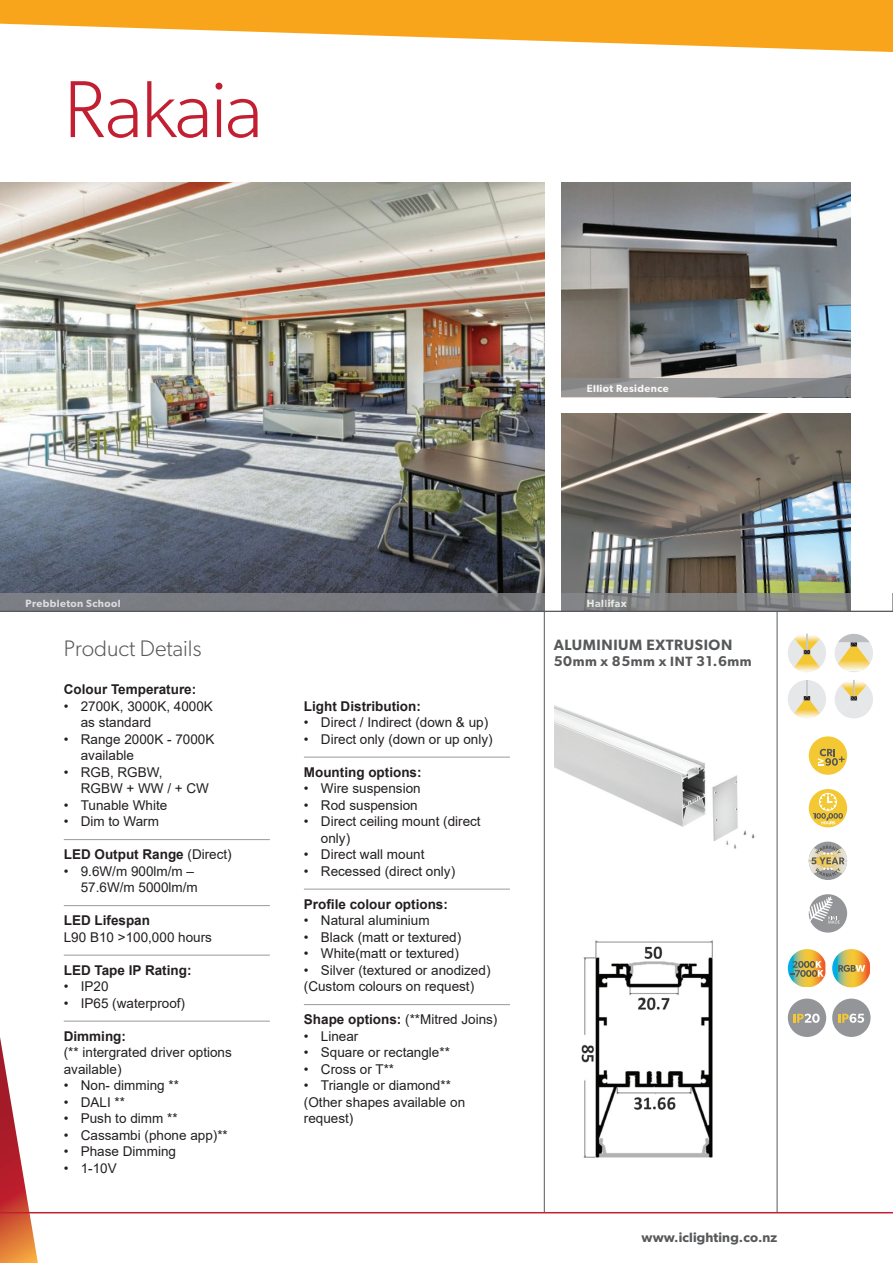
<style>
.page{position:relative;width:893px;height:1263px;background:#fff}
.page>*{position:absolute;margin:0;border:0;box-sizing:border-box;transform-origin:0 0}
.t1{font:300 81px "Gibson";letter-spacing:-.025em;color:#c21f32}
.t2{font:300 22.5px "Gibson";color:#57585a}
.t3{font:600 15px "Gibson";letter-spacing:.04em;color:#57585a}
.t4{font:13.5px/16.5px "Arial";color:#231f20}
.t5{font:700 13.5px "Arial";color:#231f20}
.t6{font:600 13.5px "Gibson";letter-spacing:.01em;color:#57585a}
.t7{font:600 10.5px "Gibson";letter-spacing:.04em;color:#fff}
.s1{font-weight:400}
.s2{font-weight:700}
.s3{font-size:14.25px}
</style>
<div class="page">
<svg style="left:0;top:1037px;width:50px;height:226px"></svg>
<hr style="left:64px;top:839px;width:206px;height:1px;background:#97999c">
<hr style="left:64px;top:905px;width:206px;height:1px;background:#97999c">
<hr style="left:64px;top:955px;width:206px;height:1px;background:#97999c">
<hr style="left:64px;top:1021px;width:206px;height:1px;background:#97999c">
<hr style="left:304px;top:757px;width:206px;height:1px;background:#97999c">
<hr style="left:304px;top:889px;width:206px;height:1px;background:#97999c">
<hr style="left:304px;top:1004px;width:206px;height:1px;background:#97999c">
<img style="left:0;top:183px;width:544px;height:410px">
<img style="left:561px;top:183px;width:289px;height:195px">
<img style="left:561px;top:414px;width:289px;height:179px">
<img style="left:555px;top:705px;width:200px;height:144px">
<img style="left:581px;top:940px;width:132px;height:218px">
<svg style="left:561px;top:593px;width:289px;height:18px;background:#818282"></svg>
<svg style="left:561px;top:378px;width:289px;height:19px;background:#909092"></svg>
<div style="left:0;top:593px;width:544px;height:18px;background:#797b81"></div>
<svg style="left:892px;top:593px;width:1px;height:18px"></svg>
<svg style="left:0;top:0;width:893px;height:52px;fill:#f9a51b"></svg>
<hr style="left:0;top:611px;width:893px;height:1px;background:#57585a">
<hr style="left:777px;top:612px;width:1px;height:601px;background:#57585a">
<hr style="left:544px;top:612px;width:1px;height:601px;background:#57585a">
<hr style="left:0;top:1212px;width:893px;height:1px;background:#c21f32">
<svg style="left:788px;top:634px;width:38px;height:38px"></svg>
<svg style="left:835px;top:634px;width:38px;height:38px"></svg>
<svg style="left:788px;top:680px;width:38px;height:38px"></svg>
<svg style="left:835px;top:680px;width:38px;height:38px"></svg>
<svg style="left:809px;top:842px;width:38px;height:38px"></svg>
<div style="left:809px;top:789px;width:38px;height:38px;background:#f3c832;border-radius:50%"></div>
<svg style="left:813px;top:793px;width:30px;height:31px"></svg>
<svg style="left:832px;top:949px;width:38px;height:38px"></svg>
<div style="left:809px;top:894px;width:38px;height:38px;background:#939598;border-radius:50%"></div>
<svg style="left:809px;top:896px;width:31px;height:28px"></svg>
<div style="left:809px;top:736px;width:38px;height:39px;background:#f3c832;border-radius:50%"></div>
<svg style="left:818px;top:749px;width:27px;height:17px"></svg>
<div style="left:788px;top:998px;width:38px;height:39px;background:#939598;border-radius:50%"></div>
<svg style="left:793px;top:1013px;width:27px;height:10px"></svg>
<svg style="left:788px;top:949px;width:37px;height:38px"></svg>
<div style="left:832px;top:998px;width:39px;height:39px;background:#939598;border-radius:50%"></div>
<svg style="left:838px;top:1013px;width:26px;height:10px"></svg>
<h1 class="t1" style="left:64px;top:60px;width:201px">Rakaia</h1>
<p class="t7" style="left:587px;top:382px;width:83px">Elliot Residence</p>
<p class="t7" style="left:26px;top:597px;width:97px">Prebbleton School</p>
<h2 class="t2" style="left:64px;top:634px;width:139px">Product Details</h2>
<p class="t5" style="left:64px;top:680px;width:134px">Colour Temperature:</p>
<p class="t4" style="left:81px;top:697px;width:134px;text-indent:-17px">• 2700K, 3000K, 4000K as standard</p>
<p class="t4" style="left:81px;top:730px;width:135px;text-indent:-17px">• Range 2000K - 7000K available</p>
<p class="t4" style="left:81px;top:763px;width:130px;text-indent:-17px">• RGB, RGBW,<br>RGBW + WW / + CW</p>
<p class="t4" style="left:64px;top:796px;width:105px">• Tunable White</p>
<p class="t4" style="left:64px;top:813px;width:97px">• Dim to Warm</p>
<p class="t5" style="left:64px;top:845px;width:169px">LED Output Range <span class="s1">(Direct)</span></p>
<p class="t4" style="left:64px;top:862px;width:136px;text-align:right">• 9.6W/m 900lm/m –<br>57.6W/m 5000lm/m</p>
<p class="t5" style="left:64px;top:911px;width:88px">LED Lifespan</p>
<p class="t4" style="left:64px;top:928px;width:150px">L90 B10 &gt;100,000 hours</p>
<p class="t5" style="left:64px;top:960px;width:129px">LED Tape IP Rating:</p>
<p class="t4" style="left:64px;top:978px;width:46px">• IP20</p>
<p class="t4" style="left:64px;top:994px;width:123px">• IP65 (waterproof)</p>
<p class="t5" style="left:64px;top:1026px;width:64px">Dimming:</p>
<p class="t4" style="left:64px;top:1044px;width:170px">(** intergrated driver options available)</p>
<p class="t4" style="left:64px;top:1077px;width:117px">• Non- dimming **</p>
<p class="t4" style="left:64px;top:1093px;width:63px">• DALI **</p>
<p class="t4" style="left:64px;top:1110px;width:115px">• Push to dimm **</p>
<p class="t4" style="left:64px;top:1126px;width:166px">• Cassambi (phone app)**</p>
<p class="t4" style="left:64px;top:1143px;width:114px">• Phase Dimming</p>
<p class="t4" style="left:64px;top:1159px;width:55px">• 1-10V</p>
<p class="t5" style="left:304px;top:696px;width:118px">Light Distribution:</p>
<p class="t4" style="left:304px;top:714px;width:186px">• Direct / Indirect (down &amp; up)</p>
<p class="t4" style="left:304px;top:730px;width:190px">• Direct only (down or up only)</p>
<p class="t5" style="left:304px;top:762px;width:119px">Mounting options:</p>
<p class="t4" style="left:304px;top:780px;width:118px">• Wire suspension</p>
<p class="t4" style="left:304px;top:796px;width:115px">• Rod suspension</p>
<p class="t4" style="left:321px;top:813px;width:161px;text-indent:-17px">• Direct ceiling mount (direct only)</p>
<p class="t4" style="left:304px;top:846px;width:122px">• Direct wall mount</p>
<p class="t4" style="left:304px;top:862px;width:153px">• Recessed (direct only)</p>
<p class="t5" style="left:304px;top:894px;width:146px">Profile colour options:</p>
<p class="t4" style="left:304px;top:912px;width:127px">• Natural aluminium</p>
<p class="t4" style="left:304px;top:928px;width:159px">• Black (matt or textured)</p>
<p class="t4" style="left:304px;top:945px;width:157px">• White(matt or textured)</p>
<p class="t4" style="left:304px;top:961px;width:188px">• Silver (textured or anodized) (Custom colours on request)</p>
<p class="t4" style="left:304px;top:1011px;width:195px"><span class="s2">Shape options:</span> (**Mitred Joins)</p>
<p class="t4" style="left:304px;top:1027px;width:56px">• Linear</p>
<p class="t4" style="left:304px;top:1044px;width:148px">• Square or rectangle**</p>
<p class="t4" style="left:304px;top:1060px;width:92px">• Cross or T**</p>
<p class="t4" style="left:304px;top:1077px;width:163px">• Triangle or diamond** (Other shapes available on request)</p>
<p class="t7" style="left:587px;top:597px;width:42px">Hallifax</p>
<p class="t3" style="left:554px;top:636px;width:180px">ALUMINIUM EXTRUSION</p>
<p class="t6" style="left:554px;top:654px;width:199px"><span class="s3">50</span>mm x <span class="s3">85</span>mm x INT <span class="s3">31.6</span>mm</p>
<p class="t6" style="left:641px;top:1229px;width:137px">www.iclighting.co.nz</p>
</div>
